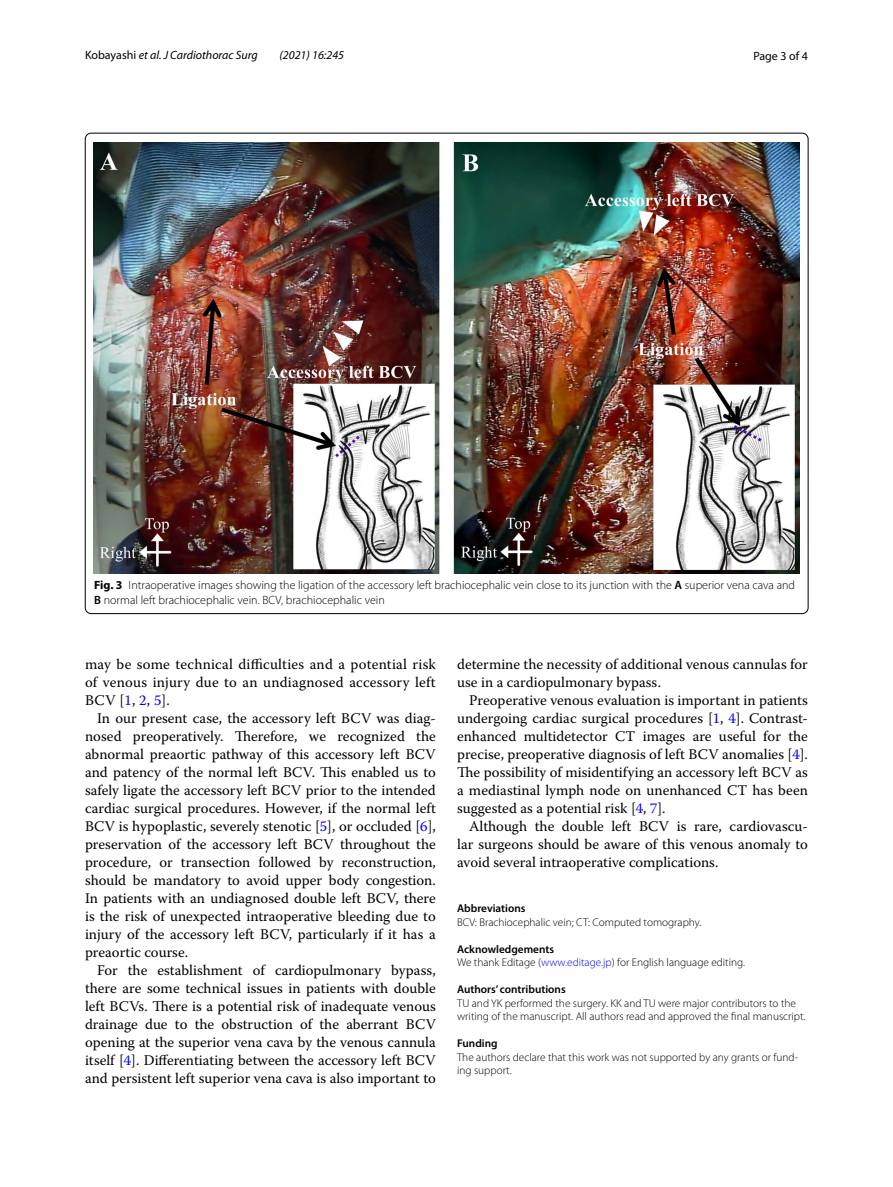
<style>
.page{position:relative;width:893px;height:1187px;background:#fff}
.page>*{position:absolute;margin:0;border:0;box-sizing:border-box;transform-origin:0 0}
.t1{font:14.7px/18px "Warnock Pro";color:#000;text-align:justify}
.t2{font:300 12px/15px "Myriad Pro";color:#000}
.t3{font:italic 12px "Myriad Pro";color:#000}
.t4{font:12px "Myriad Pro";color:#000}
.t5{font:300 11.25px/13.5px "Myriad Pro";color:#000}
.t6{font:600 11.25px "Myriad Pro";color:#000}
.s1{font-style:normal}
.s2{font-weight:700}
.s3{font-weight:600}
.s4{color:#00f}
</style>
<div class="page">
<img style="left:94px;top:142px;width:706px;height:431px">
<p class="t3" style="left:85px;top:48px;width:174px"><span class="s1">Kobayashi</span> et al. J Cardiothorac Surg</p>
<p class="t3" style="left:279px;top:48px;width:66px">(2021) 16:245</p>
<p class="t4" style="left:753px;top:48px;width:56px">Page 3 of 4</p>
<p class="t2" style="left:94px;top:577px;width:702px"><span class="s2">Fig. 3</span> Intraoperative images showing the ligation of the accessory left brachiocephalic vein close to its junction with the <span class="s3">A</span> superior vena cava and<br><span class="s3">B</span> normal left brachiocephalic vein. BCV, brachiocephalic vein</p>
<p class="t1" style="left:85px;top:655px;width:352px">may be some technical difficulties and a potential risk of venous injury due to an undiagnosed accessory left BCV [<span class="s4">1</span>, <span class="s4">2</span>, <span class="s4">5</span>].</p>
<p class="t1" style="left:85px;top:709px;width:352px;text-indent:12px">In our present case, the accessory left BCV was diag&shy;nosed preoperatively. Therefore, we recognized the abnormal preaortic pathway of this accessory left BCV and patency of the normal left BCV. This enabled us to safely ligate the accessory left BCV prior to the intended cardiac surgical procedures. However, if the normal left BCV is hypoplastic, severely stenotic [<span class="s4">5</span>], or occluded [<span class="s4">6</span>], preservation of the accessory left BCV throughout the procedure, or transection followed by reconstruction, should be mandatory to avoid upper body congestion.<br>In patients with an undiagnosed double left BCV, there is the risk of unexpected intraoperative bleeding due to injury of the accessory left BCV, particularly if it has a preaortic course.</p>
<p class="t1" style="left:85px;top:961px;width:352px;text-indent:12px">For the establishment of cardiopulmonary bypass, there are some technical issues in patients with double left BCVs. There is a potential risk of inadequate venous drainage due to the obstruction of the aberrant BCV opening at the superior vena cava by the venous cannula itself [<span class="s4">4</span>]. Differentiating between the accessory left BCV and persistent left superior vena cava is also important to</p>
<p class="t1" style="left:457px;top:655px;width:352px">determine the necessity of additional venous cannulas for use in a cardiopulmonary bypass.</p>
<p class="t1" style="left:457px;top:691px;width:352px;text-indent:12px">Preoperative venous evaluation is important in patients undergoing cardiac surgical procedures [<span class="s4">1</span>, <span class="s4">4</span>]. Contrast&shy;enhanced multidetector CT images are useful for the precise, preoperative diagnosis of left BCV anomalies [<span class="s4">4</span>].<br>The possibility of misidentifying an accessory left BCV as a mediastinal lymph node on unenhanced CT has been suggested as a potential risk [<span class="s4">4</span>, <span class="s4">7</span>].</p>
<p class="t1" style="left:457px;top:816px;width:352px;text-indent:12px">Although the double left BCV is rare, cardiovascu&shy;lar surgeons should be aware of this venous anomaly to avoid several intraoperative complications.</p>
<p class="t6" style="left:457px;top:901px;width:70px">Abbreviations</p>
<p class="t5" style="left:457px;top:915px;width:246px">BCV: Brachiocephalic vein; CT: Computed tomography.</p>
<p class="t5" style="left:457px;top:942px;width:289px"><span class="s3">Acknowledgements<br></span>We thank Editage (<span class="s4">www.editage.jp</span>) for English language editing.</p>
<p class="t6" style="left:457px;top:982px;width:110px">Authors’ contributions</p>
<p class="t5" style="left:457px;top:996px;width:350px">TU and YK performed the surgery. KK and TU were major contributors to the writing of the manuscript. All authors read and approved the final manuscript.</p>
<p class="t6" style="left:457px;top:1036px;width:42px">Funding</p>
<p class="t5" style="left:457px;top:1050px;width:342px">The authors declare that this work was not supported by any grants or fund&shy;ing support.</p>
</div>
